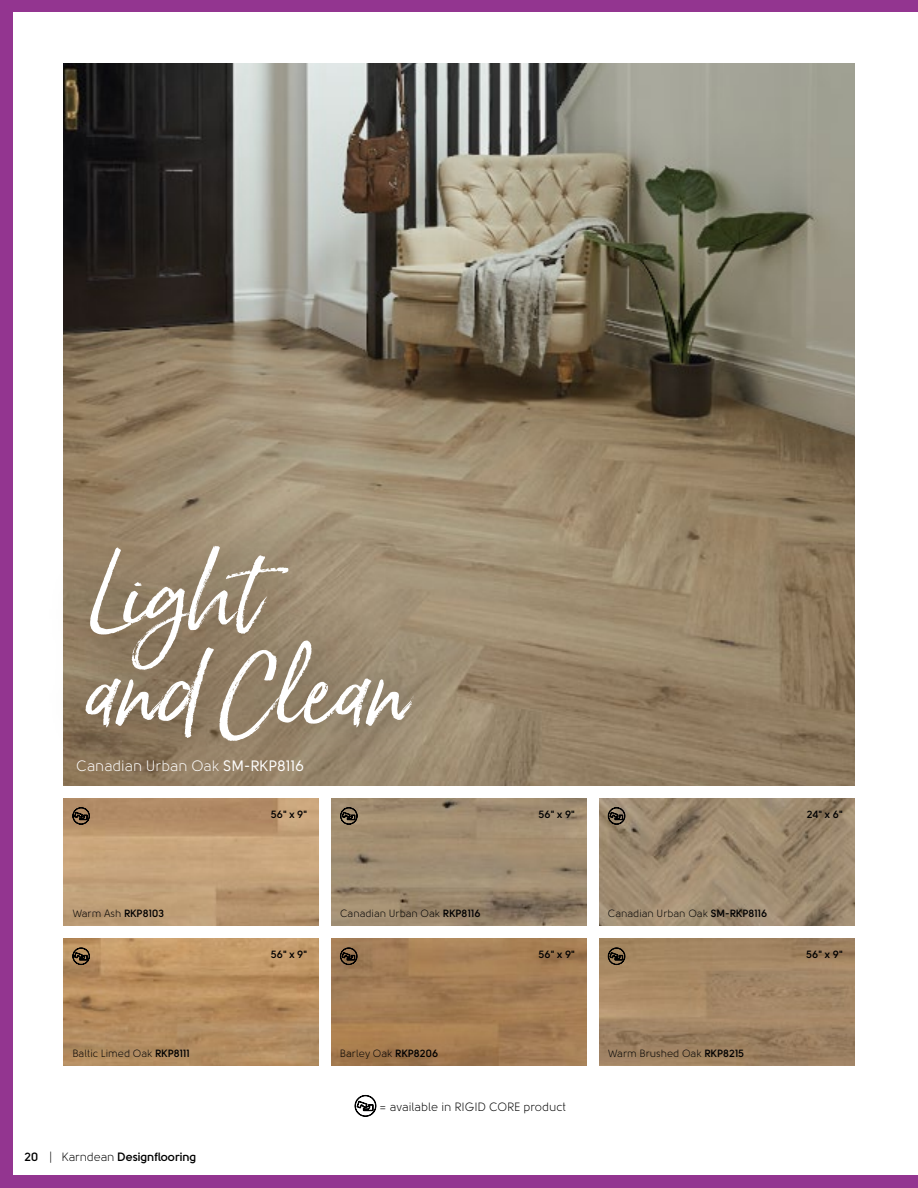
<style>
.page{position:relative;width:918px;height:1188px;background:#933590}
.page>*{position:absolute;margin:0;border:0;box-sizing:border-box;transform-origin:0 0}
.t1{font:88.5px "Born Ready Slanted";color:#fff}
.t2{font:15px "Solomon";color:#fff}
.t3{font:12px "Solomon";color:#000001}
.t4{font:700 12px "Solomon";letter-spacing:-.01em;color:#000001}
.t5{font:10.5px "Solomon";color:#000001}
.t6{font:700 10.5px "Solomon";color:#000001}
.s1{font-style:inherit}
.s2{font-weight:700}
.s3{font-weight:400}
</style>
<div class="page">
<div style="left:13px;top:13px;width:905px;height:1162px;background:#fff"></div>
<svg style="left:355px;top:1095px;width:21px;height:22px"></svg>
<img style="left:64px;top:64px;width:790px;height:721px">
<div style="left:38px;top:501px;width:418px;height:288px;background:#000001;opacity:.33"></div>
<img style="left:64px;top:938px;width:255px;height:128px">
<svg style="left:72px;top:948px;width:18px;height:17px"></svg>
<img style="left:64px;top:798px;width:255px;height:128px">
<svg style="left:72px;top:807px;width:18px;height:18px"></svg>
<img style="left:599px;top:938px;width:255px;height:128px">
<svg style="left:608px;top:948px;width:17px;height:17px"></svg>
<img style="left:332px;top:798px;width:255px;height:128px">
<svg style="left:340px;top:807px;width:18px;height:18px"></svg>
<img style="left:331px;top:938px;width:256px;height:128px">
<svg style="left:340px;top:948px;width:17px;height:17px"></svg>
<img style="left:599px;top:798px;width:255px;height:128px">
<svg style="left:608px;top:807px;width:17px;height:18px"></svg>
<p class="t1" style="left:85px;top:540px;width:174px">Light</p>
<p class="t1" style="left:85px;top:638px;width:324px">and Clean</p>
<p class="t2" style="left:76px;top:758px;width:229px">Canadian Urban Oak <span class="s1">SM-RKP8116</span></p>
<p class="t5" style="left:72px;top:908px;width:93px">Warm Ash <span class="s2">RKP8103</span></p>
<p class="t5" style="left:72px;top:1048px;width:119px">Baltic Limed Oak <span class="s2">RKP8111</span></p>
<p class="t4" style="left:24px;top:1149px;width:174px">20 <span class="s3">| Karndean</span> Designflooring</p>
<p class="t6" style="left:271px;top:808px;width:38px">56" x 9"</p>
<p class="t6" style="left:539px;top:808px;width:38px">56" x 9"</p>
<p class="t6" style="left:807px;top:808px;width:37px">24" x 6"</p>
<p class="t5" style="left:340px;top:908px;width:142px">Canadian Urban Oak <span class="s2">RKP8116</span></p>
<p class="t5" style="left:608px;top:908px;width:161px">Canadian Urban Oak <span class="s2">SM-RKP8116</span></p>
<p class="t6" style="left:271px;top:948px;width:38px">56" x 9"</p>
<p class="t6" style="left:539px;top:948px;width:38px">56" x 9"</p>
<p class="t6" style="left:806px;top:948px;width:38px">56" x 9"</p>
<p class="t5" style="left:340px;top:1048px;width:100px">Barley Oak <span class="s2">RKP8206</span></p>
<p class="t3" style="left:379px;top:1100px;width:189px">= available in RIGID CORE product</p>
<p class="t5" style="left:608px;top:1048px;width:138px">Warm Brushed Oak <span class="s2">RKP8215</span></p>
</div>
